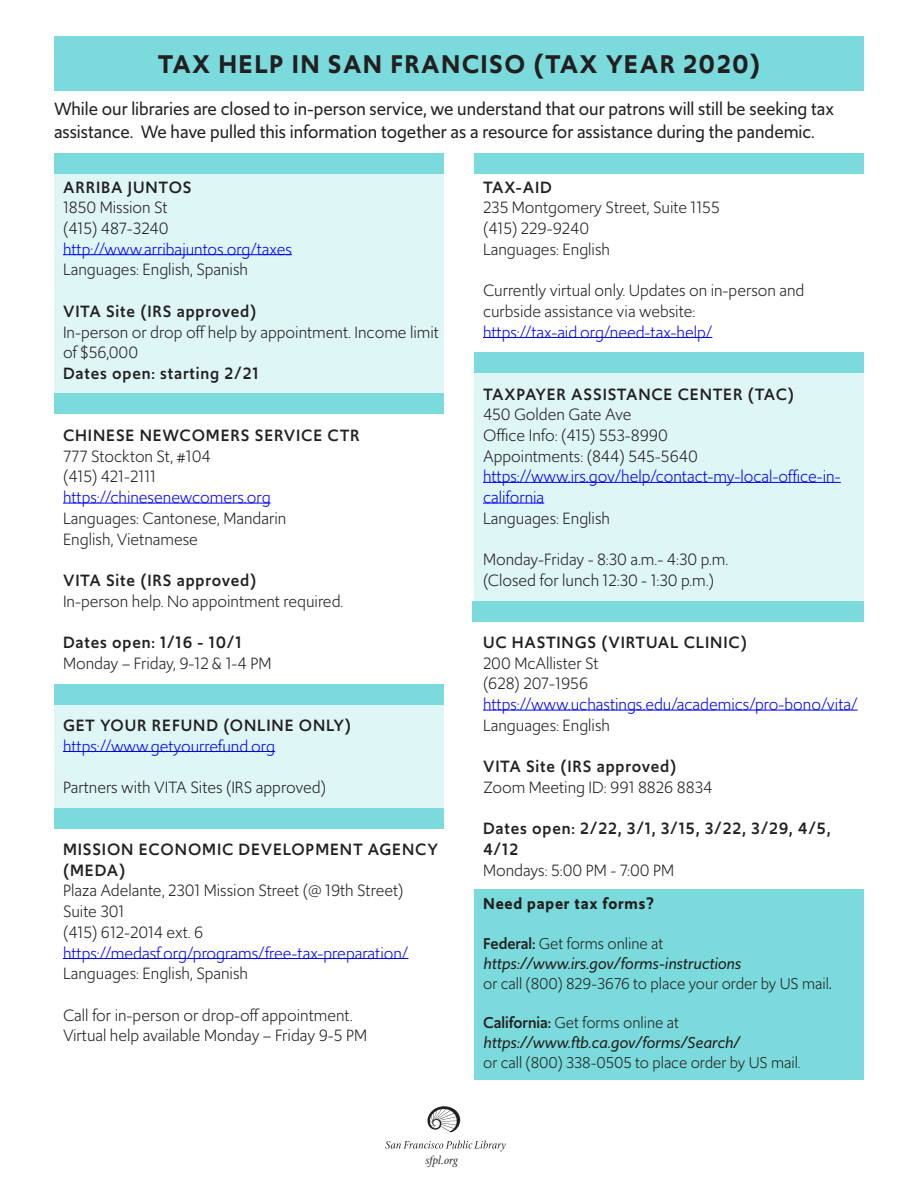
<style>
.page{position:relative;width:918px;height:1188px;background:#fff}
.page>*{position:absolute;margin:0;border:0;box-sizing:border-box;transform-origin:0 0}
.t1{font:58.8px "SFPL Logo";color:#231f20}
.t2{font:600 27px "Upgrade";letter-spacing:.05em;color:#231f20}
.t3{font:18.75px/22.5px "Upgrade";color:#231f20}
.Paragraph_Style_1{font:17.25px/20.7px "Upgrade";color:#231f20}
.Paragraph_Style_2{font:500 17.25px/20.7px "Upgrade";letter-spacing:.05em;color:#231f20}
.t4{font:17.25px/20.7px "Upgrade";color:#00f}
.No_Spacing{font:17.25px "Upgrade";color:#231f20}
.t5{font:16.5px "Upgrade";color:#231f20}
.t6{font:italic 16.5px "Upgrade";color:#231f20}
.t7{font:600 16.5px "Upgrade";letter-spacing:.05em;color:#231f20}
.t8{font:italic 12.15px "SFPL";color:#231f20}
.s1{color:#00f}
.s2{font-weight:500}
.s3{font-style:inherit}
</style>
<div class="page">
<div style="left:474px;top:889px;width:390px;height:191px;background:#7bdadb"></div>
<div style="left:54px;top:170px;width:390px;height:235px;background:#def6f6"></div>
<div style="left:474px;top:359px;width:390px;height:243px;background:#def6f6"></div>
<div style="left:54px;top:689px;width:390px;height:129px;background:#def6f6"></div>
<div style="left:54px;top:36px;width:810px;height:55px;background:#7bdadb"></div>
<hr style="left:63px;top:254px;width:229px;height:1px;background:#00f">
<hr style="left:63px;top:503px;width:208px;height:1px;background:#00f">
<hr style="left:63px;top:751px;width:212px;height:1px;background:#00f">
<hr style="left:63px;top:958px;width:345px;height:1px;background:#00f">
<hr style="left:483px;top:337px;width:229px;height:1px;background:#00f">
<hr style="left:483px;top:482px;width:358px;height:1px;background:#00f">
<hr style="left:483px;top:503px;width:61px;height:1px;background:#00f">
<hr style="left:483px;top:710px;width:375px;height:1px;background:#00f">
<div style="left:54px;top:393px;width:390px;height:20px;background:#7bdadb"></div>
<div style="left:474px;top:353px;width:390px;height:20px;background:#7bdadb"></div>
<div style="left:54px;top:153px;width:390px;height:20px;background:#7bdadb"></div>
<div style="left:474px;top:153px;width:390px;height:20px;background:#7bdadb"></div>
<div style="left:472px;top:602px;width:392px;height:20px;background:#7bdadb"></div>
<div style="left:54px;top:809px;width:390px;height:20px;background:#7bdadb"></div>
<div style="left:54px;top:684px;width:390px;height:20px;background:#7bdadb"></div>
<p class="t2" style="left:158px;top:46px;width:604px">TAX HELP IN SAN FRANCISO (TAX YEAR 2020)</p>
<p class="t3" style="left:54px;top:98px;width:782px">While our libraries are closed to in-person service, we understand that our patrons will still be seeking tax assistance. We have pulled this information together as a resource for assistance during the pandemic.</p>
<p class="Paragraph_Style_2" style="left:63px;top:177px;width:130px">ARRIBA JUNTOS</p>
<p class="Paragraph_Style_1" style="left:63px;top:197px;width:107px">1850 Mission St (415) 487-3240</p>
<p class="t4" style="left:63px;top:239px;width:230px">http://www.arribajuntos.org/taxes</p>
<p class="Paragraph_Style_1" style="left:63px;top:259px;width:187px">Languages: English, Spanish</p>
<p class="Paragraph_Style_2" style="left:63px;top:301px;width:195px">VITA Site (IRS approved)</p>
<p class="Paragraph_Style_1" style="left:63px;top:321px;width:378px">In-person or drop off help by appointment. Income limit of $56,000</p>
<p class="Paragraph_Style_2" style="left:63px;top:363px;width:197px">Dates open: starting 2/21</p>
<p class="Paragraph_Style_2" style="left:63px;top:425px;width:298px">CHINESE NEWCOMERS SERVICE CTR</p>
<p class="Paragraph_Style_1" style="left:63px;top:446px;width:150px">777 Stockton St, #104 (415) 421-2111</p>
<p class="t4" style="left:63px;top:487px;width:209px">https://chinesenewcomers.org</p>
<p class="Paragraph_Style_1" style="left:63px;top:508px;width:225px">Languages: Cantonese, Mandarin</p>
<p class="Paragraph_Style_1" style="left:63px;top:528px;width:136px">English, Vietnamese</p>
<p class="Paragraph_Style_2" style="left:63px;top:570px;width:195px">VITA Site (IRS approved)</p>
<p class="Paragraph_Style_1" style="left:63px;top:590px;width:282px">In-person help. No appointment required.</p>
<p class="Paragraph_Style_2" style="left:63px;top:632px;width:180px">Dates open: 1/16 - 10/1</p>
<p class="Paragraph_Style_1" style="left:63px;top:653px;width:210px">Monday – Friday, 9-12 &amp; 1-4 PM</p>
<p class="Paragraph_Style_2" style="left:63px;top:715px;width:290px">GET YOUR REFUND (ONLINE ONLY)</p>
<p class="t4" style="left:63px;top:735px;width:214px">https://www.getyourrefund.org</p>
<p class="Paragraph_Style_1" style="left:63px;top:777px;width:265px">Partners with VITA Sites (IRS approved)</p>
<p class="Paragraph_Style_2" style="left:63px;top:839px;width:376px">MISSION ECONOMIC DEVELOPMENT AGENCY (MEDA)</p>
<p class="Paragraph_Style_1" style="left:63px;top:880px;width:342px">Plaza Adelante, 2301 Mission Street (@ 19th Street)<br>Suite 301</p>
<p class="Paragraph_Style_1" style="left:63px;top:922px;width:142px">(415) 612-2014 ext. 6</p>
<p class="t4" style="left:63px;top:942px;width:347px">https://medasf.org/programs/free-tax-preparation/</p>
<p class="Paragraph_Style_1" style="left:63px;top:963px;width:187px">Languages: English, Spanish</p>
<p class="Paragraph_Style_1" style="left:63px;top:1004px;width:291px">Call for in-person or drop-off appointment.</p>
<p class="Paragraph_Style_1" style="left:63px;top:1025px;width:306px">Virtual help available Monday – Friday 9-5 PM</p>
<p class="Paragraph_Style_2" style="left:483px;top:177px;width:71px">TAX-AID</p>
<p class="Paragraph_Style_1" style="left:483px;top:197px;width:238px">235 Montgomery Street, Suite 1155 (415) 229-9240</p>
<p class="Paragraph_Style_1" style="left:483px;top:239px;width:129px">Languages: English</p>
<p class="Paragraph_Style_1" style="left:483px;top:280px;width:323px">Currently virtual only. Updates on in-person and curbside assistance via website: <span class="s1">https://tax-aid.org/need-tax-help/</span></p>
<p class="Paragraph_Style_2" style="left:483px;top:384px;width:313px">TAXPAYER ASSISTANCE CENTER (TAC)</p>
<p class="Paragraph_Style_1" style="left:483px;top:404px;width:150px">450 Golden Gate Ave</p>
<p class="Paragraph_Style_1" style="left:483px;top:425px;width:186px">Office Info: (415) 553-8990</p>
<p class="Paragraph_Style_1" style="left:483px;top:446px;width:217px">Appointments: (844) 545-5640</p>
<p class="t4" style="left:483px;top:466px;width:359px">https://www.irs.gov/help/contact-my-local-office-in&shy;california</p>
<p class="Paragraph_Style_1" style="left:483px;top:508px;width:129px">Languages: English</p>
<p class="No_Spacing" style="left:483px;top:548px;width:247px">Monday-Friday - 8:30 a.m.- 4:30 p.m.</p>
<p class="No_Spacing" style="left:483px;top:569px;width:233px">(Closed for lunch 12:30 - 1:30 p.m.)</p>
<p class="Paragraph_Style_2" style="left:483px;top:632px;width:265px">UC HASTINGS (VIRTUAL CLINIC)</p>
<p class="Paragraph_Style_1" style="left:483px;top:653px;width:117px">200 McAllister St</p>
<p class="Paragraph_Style_1" style="left:483px;top:673px;width:107px">(628) 207-1956</p>
<p class="t4" style="left:483px;top:694px;width:376px">https://www.uchastings.edu/academics/pro-bono/vita/</p>
<p class="Paragraph_Style_1" style="left:483px;top:715px;width:129px">Languages: English</p>
<p class="Paragraph_Style_2" style="left:483px;top:756px;width:195px">VITA Site (IRS approved)</p>
<p class="Paragraph_Style_1" style="left:483px;top:777px;width:231px">Zoom Meeting ID: 991 8826 8834</p>
<p class="Paragraph_Style_2" style="left:483px;top:818px;width:349px">Dates open: 2/22, 3/1, 3/15, 3/22, 3/29, 4/5,<br>4/12</p>
<p class="No_Spacing" style="left:483px;top:858px;width:193px">Mondays: 5:00 PM - 7:00 PM</p>
<p class="t7" style="left:483px;top:893px;width:172px">Need paper tax forms?</p>
<p class="t5" style="left:483px;top:932px;width:181px"><span class="s2">Federal:</span> Get forms online at</p>
<p class="t6" style="left:483px;top:952px;width:259px">https://www.irs.gov/forms-instructions</p>
<p class="t5" style="left:483px;top:972px;width:350px">or call (800) 829-3676 to place your order by US mail<span class="s3">.</span></p>
<p class="t5" style="left:483px;top:1012px;width:197px"><span class="s2">California:</span> Get forms online at</p>
<p class="t6" style="left:483px;top:1031px;width:258px">https://www.ftb.ca.gov/forms/Search/</p>
<p class="t5" style="left:483px;top:1051px;width:319px">or call (800) 338-0505 to place order by US mail.</p>
<p class="t1" style="left:384px;top:1104px;width:124px">a</p>
<p class="t8" style="left:425px;top:1153px;width:34px">sfpl.org</p>
</div>
